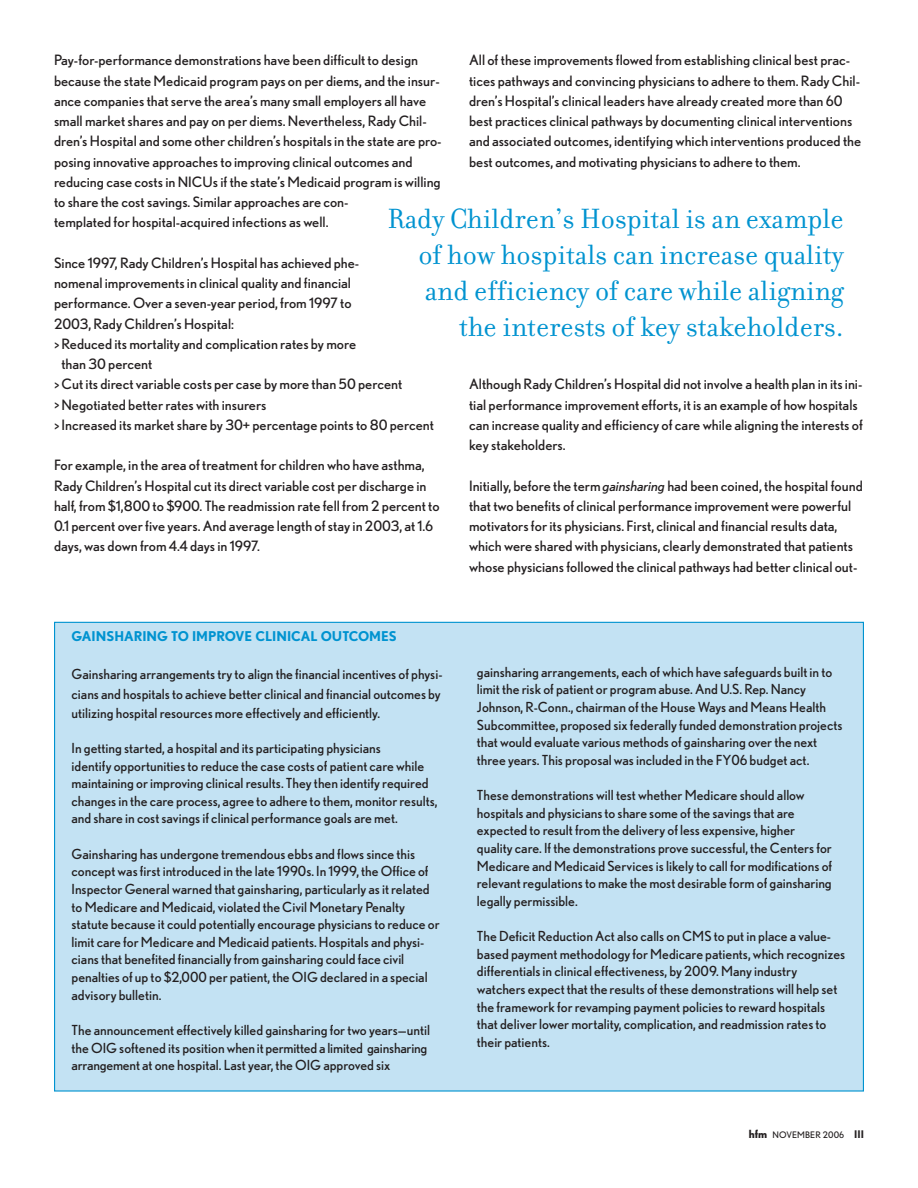
<style>
.page{position:relative;width:918px;height:1188px;background:#fff}
.page>*{position:absolute;margin:0;border:0;box-sizing:border-box;transform-origin:0 0}
.t1{font:30px/36px "Filosofia";color:#0093d0;text-align:right}
.t2{font:14.25px/20.2px "Nobel";color:#231f20}
.t3{font:13.8px/17.7px "Nobel";color:#231f20}
.t4{font:700 13.5px "Nobel";color:#0093d0}
.t5{font:9px "Nobel";letter-spacing:.01em;color:#231f20}
.s1{font-style:italic}
.s2{font-weight:700;font-size:11.25px}
.s3{font-weight:700;font-size:10.5px}
</style>
<div class="page">
<div style="left:55px;top:622px;width:808px;height:469px;background:#c3e2f3"></div>
<p class="t2" style="left:54px;top:51px;width:389px">Pay-for-performance demonstrations have been difficult to design because the state Medicaid program pays on per diems, and the insur&shy;ance companies that serve the area’s many small employers all have small market shares and pay on per diems. Nevertheless, Rady Chil&shy;dren’s Hospital and some other children’s hospitals in the state are pro&shy;posing innovative approaches to improving clinical outcomes and reducing case costs in NICUs if the state’s Medicaid program is willing to share the cost savings. Similar approaches are con-<br>templated for hospital-acquired infections as well.</p>
<p class="t2" style="left:54px;top:254px;width:307px">Since 1997, Rady Children’s Hospital has achieved phe-</p>
<p class="t2" style="left:54px;top:274px;width:298px">nomenal improvements in clinical quality and financial</p>
<p class="t2" style="left:54px;top:294px;width:299px">performance. Over a seven-year period, from 1997 to</p>
<p class="t2" style="left:54px;top:315px;width:181px">2003, Rady Children’s Hospital:</p>
<p class="t2" style="left:54px;top:335px;width:304px">&gt;Reduced its mortality and complication rates by more</p>
<p class="t2" style="left:61px;top:355px;width:92px">than 30 percent</p>
<p class="t2" style="left:54px;top:375px;width:350px">&gt;Cut its direct variable costs per case by more than 50 percent</p>
<p class="t2" style="left:54px;top:396px;width:214px">&gt;Negotiated better rates with insurers</p>
<p class="t2" style="left:54px;top:416px;width:381px">&gt;Increased its market share by 30+ percentage points to 80 percent</p>
<p class="t2" style="left:54px;top:456px;width:387px">For example, in the area of treatment for children who have asthma, Rady Children’s Hospital cut its direct variable cost per discharge in half, from $1,800 to $900. The readmission rate fell from 2 percent to 0.1 percent over five years. And average length of stay in 2003, at 1.6 days, was down from 4.4 days in 1997.</p>
<p class="t2" style="left:469px;top:51px;width:394px">All of these improvements flowed from establishing clinical best prac&shy;tices pathways and convincing physicians to adhere to them. Rady Chil&shy;dren’s Hospital’s clinical leaders have already created more than 60 best practices clinical pathways by documenting clinical interventions and associated outcomes, identifying which interventions produced the best outcomes, and motivating physicians to adhere to them.</p>
<h1 class="t1" style="left:388px;top:204px;width:458px">Rady Children’s Hospital is an example of how hospitals can increase quality and efficiency of care while aligning the interests of key stakeholders.</h1>
<p class="t2" style="left:469px;top:375px;width:395px">Although Rady Children’s Hospital did not involve a health plan in its ini&shy;tial performance improvement efforts, it is an example of how hospitals can increase quality and efficiency of care while aligning the interests of key stakeholders.</p>
<p class="t2" style="left:469px;top:477px;width:395px">Initially, before the term <span class="s1">gainsharing</span> had been coined, the hospital found that two benefits of clinical performance improvement were powerful motivators for its physicians. First, clinical and financial results data, which were shared with physicians, clearly demonstrated that patients whose physicians followed the clinical pathways had better clinical out-</p>
<p class="t4" style="left:72px;top:631px;width:327px">GAINSHARING TO IMPROVE CLINICAL OUTCOMES</p>
<p class="t3" style="left:72px;top:666px;width:372px;line-height:19.2px">Gainsharing arrangements try to align the financial incentives of physi&shy;cians and hospitals to achieve better clinical and financial outcomes by utilizing hospital resources more effectively and efficiently.</p>
<p class="t3" style="left:72px;top:740px;width:367px">In getting started, a hospital and its participating physicians<br>identify opportunities to reduce the case costs of patient care while maintaining or improving clinical results. They then identify required changes in the care process, agree to adhere to them, monitor results, and share in cost savings if clinical performance goals are met.</p>
<p class="t3" style="left:72px;top:846px;width:370px">Gainsharing has undergone tremendous ebbs and flows since this concept was first introduced in the late 1990s. In 1999, the Office of Inspector General warned that gainsharing, particularly as it related to Medicare and Medicaid, violated the Civil Monetary Penalty statute because it could potentially encourage physicians to reduce or limit care for Medicare and Medicaid patients. Hospitals and physi&shy;cians that benefited financially from gainsharing could face civil penalties of up to $2,000 per patient, the OIG declared in a special advisory bulletin.</p>
<p class="t3" style="left:72px;top:1022px;width:360px">The announcement effectively killed gainsharing for two years—until the OIG softened its position when it permitted a limited gainsharing arrangement at one hospital. Last year, the OIG approved six</p>
<p class="t3" style="left:477px;top:664px;width:367px">gainsharing arrangements, each of which have safeguards built in to limit the risk of patient or program abuse. And U.S. Rep. Nancy Johnson, R-Conn., chairman of the House Ways and Means Health Subcommittee, proposed six federally funded demonstration projects that would evaluate various methods of gainsharing over the next three years. This proposal was included in the FY06 budget act.</p>
<p class="t3" style="left:477px;top:788px;width:357px">These demonstrations will test whether Medicare should allow hospitals and physicians to share some of the savings that are expected to result from the delivery of less expensive, higher quality care. If the demonstrations prove successful, the Centers for Medicare and Medicaid Services is likely to call for modifications of relevant regulations to make the most desirable form of gainsharing legally permissible.</p>
<p class="t3" style="left:477px;top:929px;width:370px">The Deficit Reduction Act also calls on CMS to put in place a value&shy;based payment methodology for Medicare patients, which recognizes differentials in clinical effectiveness, by 2009. Many industry watchers expect that the results of these demonstrations will help set the framework for revamping payment policies to reward hospitals that deliver lower mortality, complication, and readmission rates to their patients.</p>
<p class="t5" style="left:749px;top:1132px;width:117px"><span class="s2">hfm</span> NOVEMBER 2006 <span class="s3">III</span></p>
</div>
